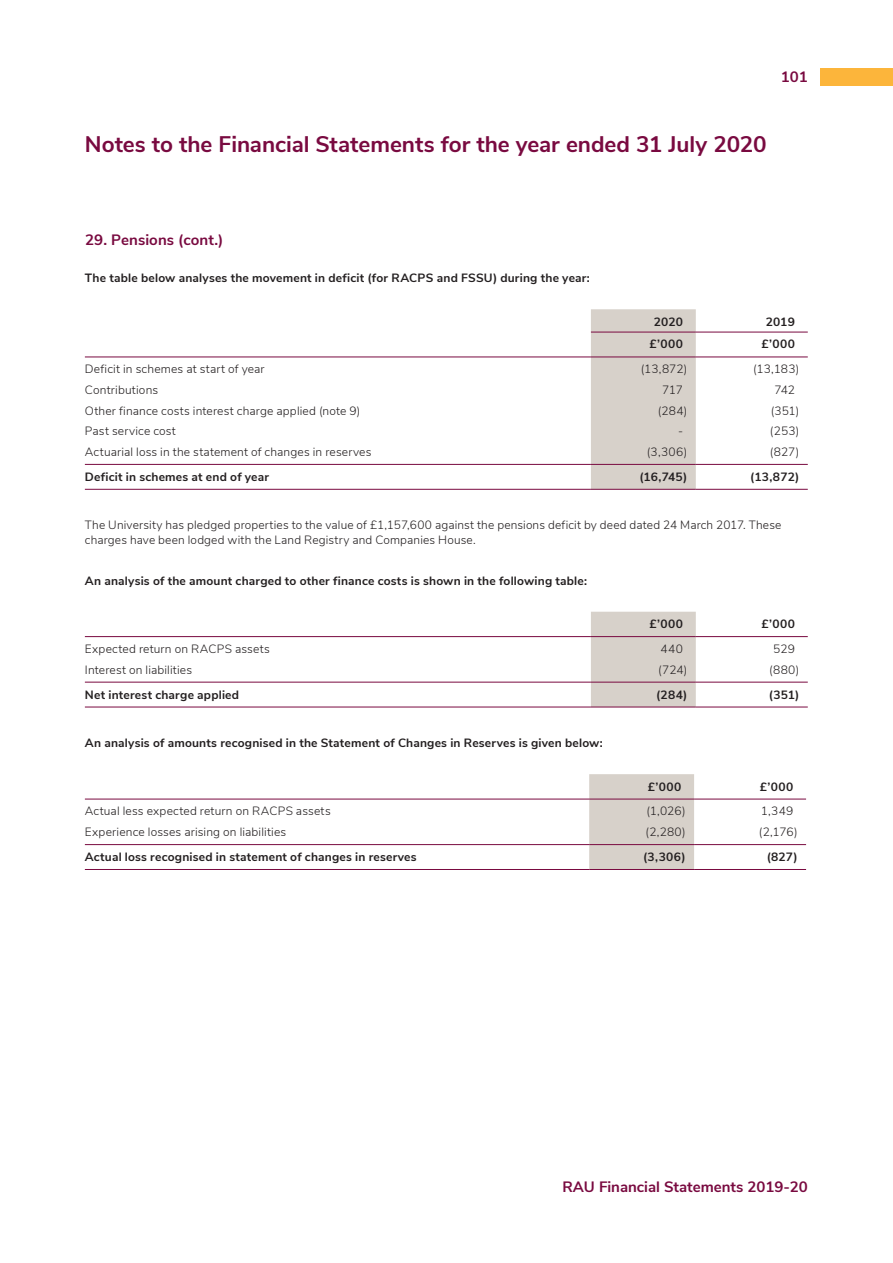
<style>
.page{position:relative;width:893px;height:1263px;background:#fff}
.page>*{position:absolute;margin:0;border:0;box-sizing:border-box;transform-origin:0 0}
.t1{font:700 22.5px "Nunito Sans";color:#790a40}
.t2{font:700 15px "Nunito Sans";color:#790a40}
.t3{font:300 12px/15px "Nunito Sans";letter-spacing:.015em;color:#231f20}
.t4{font:700 12px "Nunito Sans";letter-spacing:.015em;color:#231f20}
</style>
<div class="page">
<div style="left:821px;top:68px;width:72px;height:17px;background:#fcb53b"></div>
<svg style="left:85px;top:331px;width:506px;height:158px"></svg>
<div style="left:591px;top:309px;width:105px;height:180px;background:#d7d1ca"></div>
<hr style="left:591px;top:464px;width:105px;height:1px;background:#790a40">
<hr style="left:696px;top:464px;width:112px;height:1px;background:#790a40">
<hr style="left:85px;top:464px;width:506px;height:1px;background:#790a40">
<hr style="left:85px;top:489px;width:506px;height:1px;background:#790a40">
<hr style="left:591px;top:489px;width:105px;height:1px;background:#790a40">
<hr style="left:696px;top:489px;width:112px;height:1px;background:#790a40">
<hr style="left:591px;top:332px;width:105px;height:1px;background:#790a40">
<hr style="left:696px;top:332px;width:112px;height:1px;background:#790a40">
<hr style="left:85px;top:357px;width:506px;height:1px;background:#790a40">
<hr style="left:591px;top:357px;width:105px;height:1px;background:#790a40">
<hr style="left:696px;top:357px;width:112px;height:1px;background:#790a40">
<svg style="left:85px;top:637px;width:506px;height:70px"></svg>
<div style="left:591px;top:612px;width:105px;height:95px;background:#d7d1ca"></div>
<hr style="left:591px;top:682px;width:105px;height:1px;background:#790a40">
<hr style="left:696px;top:682px;width:112px;height:1px;background:#790a40">
<hr style="left:85px;top:682px;width:506px;height:1px;background:#790a40">
<hr style="left:85px;top:707px;width:506px;height:1px;background:#790a40">
<hr style="left:591px;top:707px;width:105px;height:1px;background:#790a40">
<hr style="left:696px;top:707px;width:112px;height:1px;background:#790a40">
<hr style="left:85px;top:636px;width:506px;height:1px;background:#790a40">
<hr style="left:591px;top:636px;width:105px;height:1px;background:#790a40">
<hr style="left:696px;top:636px;width:112px;height:1px;background:#790a40">
<svg style="left:85px;top:798px;width:504px;height:48px"></svg>
<div style="left:589px;top:774px;width:105px;height:95px;background:#d7d1ca"></div>
<hr style="left:85px;top:799px;width:504px;height:1px;background:#790a40">
<hr style="left:589px;top:799px;width:105px;height:1px;background:#790a40">
<hr style="left:694px;top:799px;width:112px;height:1px;background:#790a40">
<hr style="left:85px;top:844px;width:504px;height:1px;background:#790a40">
<hr style="left:589px;top:844px;width:105px;height:1px;background:#790a40">
<hr style="left:694px;top:844px;width:112px;height:1px;background:#790a40">
<hr style="left:85px;top:869px;width:504px;height:1px;background:#790a40">
<hr style="left:589px;top:869px;width:105px;height:1px;background:#790a40">
<hr style="left:694px;top:869px;width:112px;height:1px;background:#790a40">
<p class="t2" style="left:781px;top:66px;width:28px">101</p>
<h1 class="t1" style="left:85px;top:128px;width:683px">Notes to the Financial Statements for the year ended 31 July 2020</h1>
<p class="t2" style="left:85px;top:229px;width:140px">29. Pensions (cont.)</p>
<p class="t4" style="left:85px;top:269px;width:506px">The table below analyses the movement in deficit (for RACPS and FSSU) during the year:</p>
<p class="t4" style="left:654px;top:313px;width:31px">2020</p>
<p class="t4" style="left:766px;top:313px;width:31px">2019</p>
<p class="t4" style="left:649px;top:335px;width:35px">£’000</p>
<p class="t4" style="left:761px;top:335px;width:35px">£’000</p>
<p class="t3" style="left:85px;top:361px;width:181px">Deficit in schemes at start of year</p>
<p class="t3" style="left:641px;top:361px;width:48px">(13,872)</p>
<p class="t3" style="left:753px;top:361px;width:48px">(13,183)</p>
<p class="t3" style="left:85px;top:382px;width:75px">Contributions</p>
<p class="t3" style="left:662px;top:382px;width:23px">717</p>
<p class="t3" style="left:775px;top:382px;width:22px">742</p>
<p class="t3" style="left:85px;top:402px;width:277px">Other finance costs interest charge applied (note 9)</p>
<p class="t3" style="left:658px;top:402px;width:31px">(284)</p>
<p class="t3" style="left:771px;top:402px;width:30px">(351)</p>
<p class="t3" style="left:85px;top:423px;width:92px">Past service cost</p>
<p class="t3" style="left:678px;top:423px;width:7px">-</p>
<p class="t3" style="left:770px;top:423px;width:31px">(253)</p>
<p class="t3" style="left:85px;top:443px;width:288px">Actuarial loss in the statement of changes in reserves</p>
<p class="t3" style="left:647px;top:443px;width:42px">(3,306)</p>
<p class="t3" style="left:770px;top:443px;width:31px">(827)</p>
<p class="t4" style="left:85px;top:468px;width:186px">Deficit in schemes at end of year</p>
<p class="t4" style="left:639px;top:468px;width:49px">(16,745)</p>
<p class="t4" style="left:750px;top:468px;width:51px">(13,872)</p>
<p class="t3" style="left:85px;top:516px;width:698px">The University has pledged properties to the value of £1,157,600 against the pensions deficit by deed dated 24 March 2017. These charges have been lodged with the Land Registry and Companies House.</p>
<p class="t4" style="left:85px;top:572px;width:504px">An analysis of the amount charged to other finance costs is shown in the following table:</p>
<p class="t4" style="left:649px;top:615px;width:35px">£’000</p>
<p class="t4" style="left:761px;top:615px;width:35px">£’000</p>
<p class="t3" style="left:85px;top:640px;width:186px">Expected return on RACPS assets</p>
<p class="t3" style="left:661px;top:640px;width:24px">440</p>
<p class="t3" style="left:773px;top:640px;width:23px">529</p>
<p class="t3" style="left:85px;top:661px;width:109px">Interest on liabilities</p>
<p class="t3" style="left:658px;top:661px;width:31px">(724)</p>
<p class="t3" style="left:769px;top:661px;width:32px">(880)</p>
<p class="t4" style="left:85px;top:685px;width:156px">Net interest charge applied</p>
<p class="t4" style="left:656px;top:685px;width:33px">(284)</p>
<p class="t4" style="left:769px;top:685px;width:32px">(351)</p>
<p class="t4" style="left:85px;top:734px;width:520px">An analysis of amounts recognised in the Statement of Changes in Reserves is given below:</p>
<p class="t4" style="left:648px;top:778px;width:35px">£’000</p>
<p class="t4" style="left:760px;top:778px;width:35px">£’000</p>
<p class="t3" style="left:85px;top:803px;width:247px">Actual less expected return on RACPS assets</p>
<p class="t3" style="left:647px;top:803px;width:41px">(1,026)</p>
<p class="t3" style="left:761px;top:803px;width:34px">1,349</p>
<p class="t3" style="left:85px;top:824px;width:203px">Experience losses arising on liabilities</p>
<p class="t3" style="left:646px;top:824px;width:41px">(2,280)</p>
<p class="t3" style="left:759px;top:824px;width:40px">(2,176)</p>
<p class="t4" style="left:85px;top:848px;width:333px">Actual loss recognised in statement of changes in reserves</p>
<p class="t4" style="left:643px;top:848px;width:44px">(3,306)</p>
<p class="t4" style="left:767px;top:848px;width:32px">(827)</p>
<p class="t2" style="left:563px;top:1175px;width:247px">RAU Financial Statements 2019-20</p>
</div>
